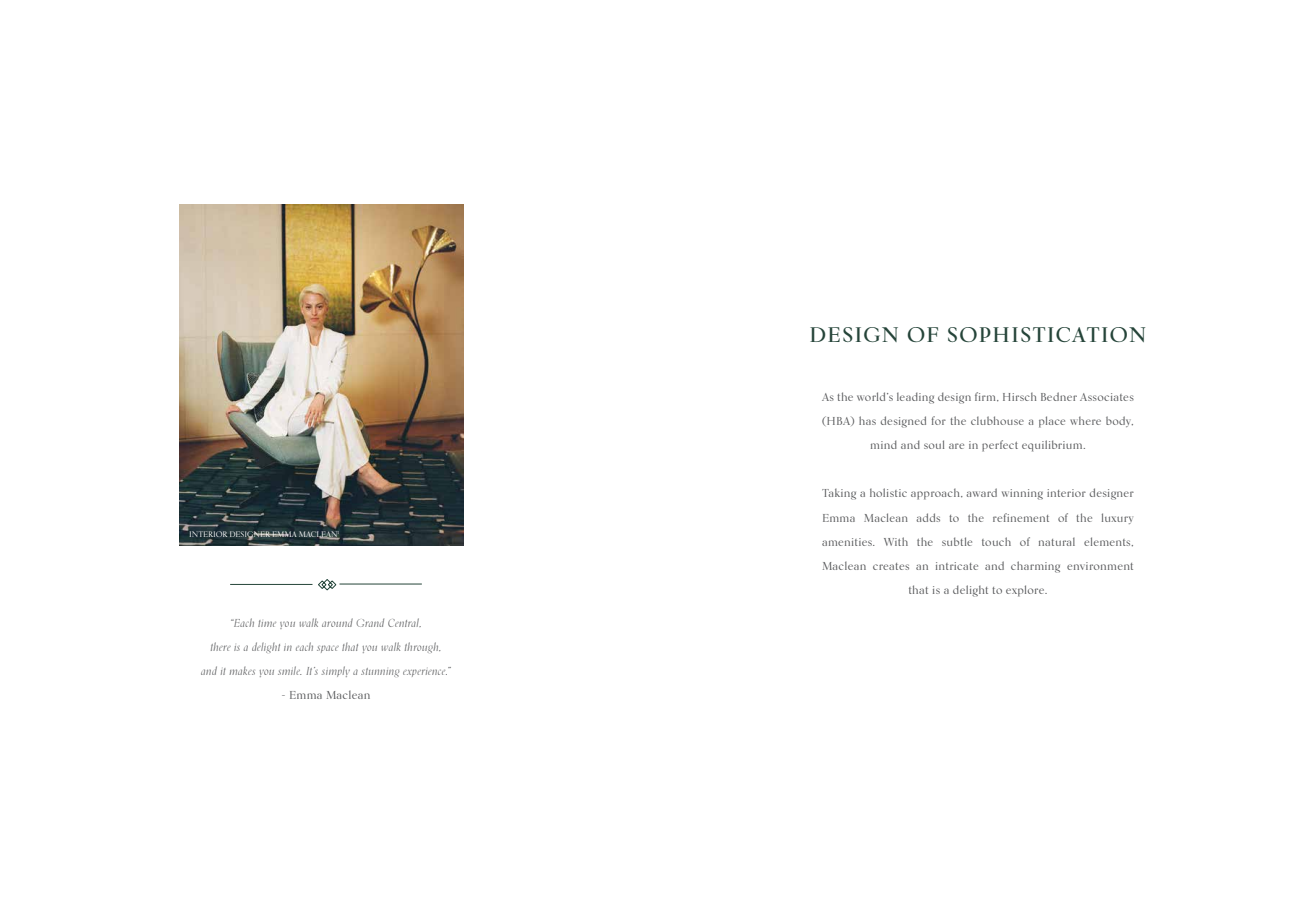
<style>
.page{position:relative;width:1304px;height:908px;background:#fff}
.page>*{position:absolute;margin:0;border:0;box-sizing:border-box;transform-origin:0 0}
.t1{font:700 21px "Kumlien Pro";letter-spacing:.07em;color:#254439}
.t2{font:500 11.5px/24px "Kumlien Pro";letter-spacing:.025em;color:#58595b;text-align:center}
.t3{font:italic 11.5px/24px "Kumlien Pro";letter-spacing:.025em;color:#58595b;text-align:center}
.t4{font:500 8px "Kumlien Pro";color:#fff}
</style>
<div class="page">
<svg style="left:318px;top:579px;width:19px;height:11px"></svg>
<hr style="left:339px;top:583px;width:83px;height:1px;background:#254439">
<hr style="left:230px;top:584px;width:82px;height:1px;background:#254439">
<img style="left:180px;top:205px;width:283px;height:340px">
<p class="t4" style="left:189px;top:529px;width:152px">INTERIOR DESIGNER EMMA MACLEAN<sup>1</sup></p>
<p class="t3" style="left:201px;top:610px;width:251px">“Each time you walk around Grand Central,<br>there is a delight in each space that you walk through, and it makes you smile. It’s simply a stunning experience.”</p>
<p class="t2" style="left:282px;top:682px;width:90px">- Emma Maclean</p>
<h1 class="t1" style="left:810px;top:322px;width:338px">DESIGN OF SOPHISTICATION</h1>
<p class="t2" style="left:822px;top:385px;width:313px">As the world’s leading design firm, Hirsch Bedner Associates (HBA) has designed for the clubhouse a place where body, mind and soul are in perfect equilibrium.</p>
<p class="t2" style="left:822px;top:481px;width:313px">Taking a holistic approach, award winning interior designer Emma Maclean adds to the refinement of the luxury amenities. With the subtle touch of natural elements, Maclean creates an intricate and charming environment that is a delight to explore.</p>
</div>
